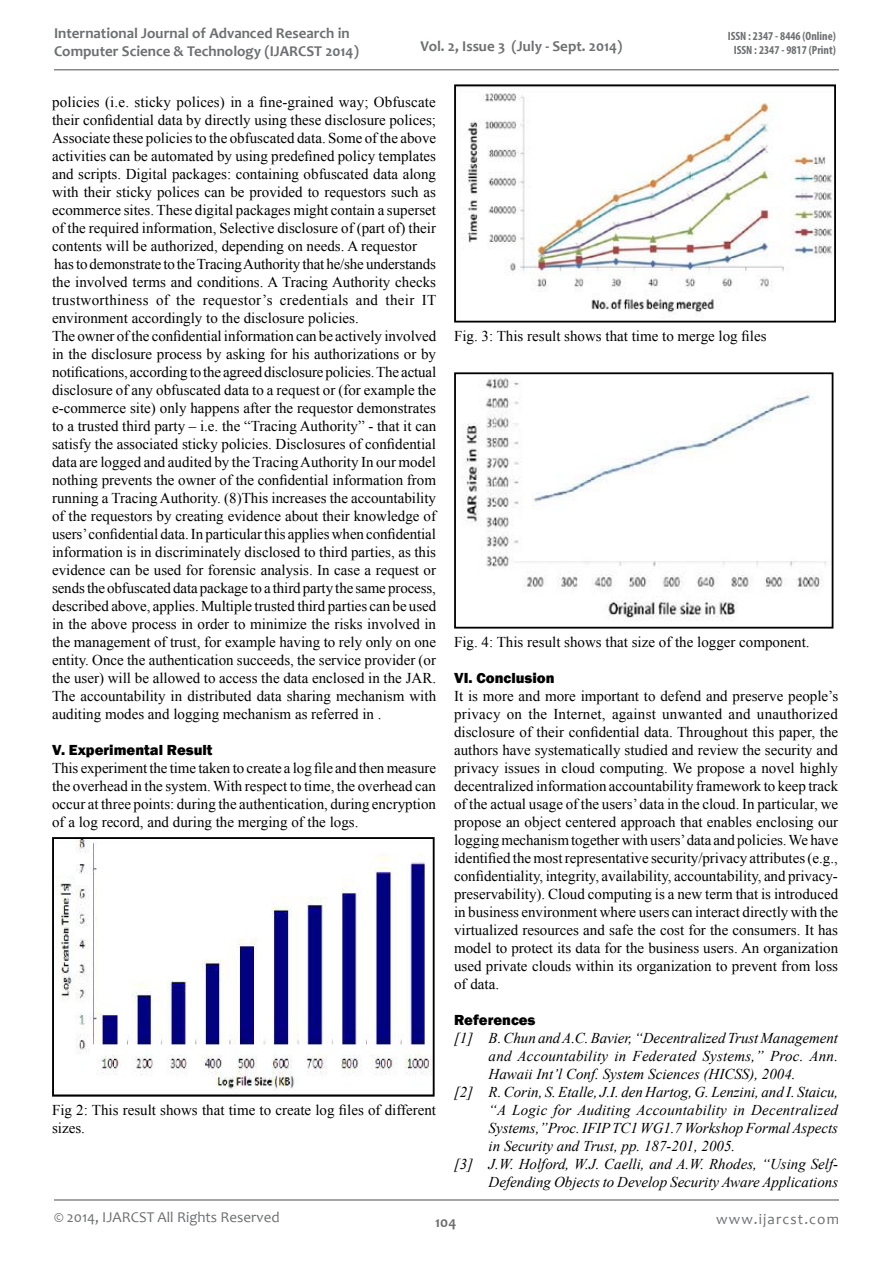
<style>
.page{position:relative;width:893px;height:1263px;background:#fff}
.page>*{position:absolute;margin:0;border:0;box-sizing:border-box;transform-origin:0 0}
.t1{font:15px/18px "Times New Roman";color:#000}
.t2{font:italic 15px "Times New Roman";color:#000}
.t3{font:700 15px/18px "Candara";color:#6d6f71}
.t4{font:800 15px "Franklin Gothic";color:#000}
.t5{font:15px "Candara";color:#6d6f71}
.t6{font:15px "Candara";letter-spacing:.075em;color:#6d6f71}
.t7{font:700 condensed 12px/14.4px "Myriad Pro";color:#6d6f71;text-align:center}
</style>
<div class="page">
<hr style="left:54px;top:1199px;width:785px;height:2px;background:#86888b">
<hr style="left:54px;top:69px;width:785px;height:2px;background:#86888b">
<img style="left:60px;top:840px;width:372px;height:249px">
<div style="left:52px;top:837px;width:383px;height:259px;border:2px solid #000"></div>
<img style="left:465px;top:93px;width:368px;height:220px">
<div style="left:454px;top:84px;width:382px;height:239px;border:2px solid #000"></div>
<img style="left:462px;top:378px;width:364px;height:241px">
<div style="left:454px;top:372px;width:379px;height:256px;border:2px solid #000"></div>
<p class="t3" style="left:54px;top:24px;width:306px">International Journal of Advanced Research in<br>Computer Science &amp; Technology (IJARCST 2014)</p>
<p class="t3" style="left:420px;top:36px;width:203px">Vol. 2, Issue 3 (July - Sept. 2014)</p>
<p class="t7" style="left:728px;top:28px;width:110px">ISSN : 2347 - 8446 (Online)<br>ISSN : 2347 - 9817 (Print)</p>
<p class="t1" style="left:52px;top:92px;width:386px">policies (i.e. sticky polices) in a fine-grained way; Obfuscate their confidential data by directly using these disclosure polices; Associate these policies to the obfuscated data. Some of the above activities can be automated by using predefined policy templates and scripts. Digital packages: containing obfuscated data along with their sticky polices can be provided to requestors such as ecommerce sites. These digital packages might contain a superset of the required information, Selective disclosure of (part of) their contents will be authorized, depending on needs. A requestor has to demonstrate to the Tracing Authority that he/she understands the involved terms and conditions. A Tracing Authority checks trustworthiness of the requestor’s credentials and their IT environment accordingly to the disclosure policies.<br>The owner of the confidential information can be actively involved in the disclosure process by asking for his authorizations or by notifications, according to the agreed disclosure policies. The actual disclosure of any obfuscated data to a request or (for example the e-commerce site) only happens after the requestor demonstrates to a trusted third party – i.e. the “Tracing Authority” - that it can satisfy the associated sticky policies. Disclosures of confidential data are logged and audited by the Tracing Authority In our model nothing prevents the owner of the confidential information from running a Tracing Authority. (8)This increases the accountability of the requestors by creating evidence about their knowledge of users’ confidential data. In particular this applies when confidential information is in discriminately disclosed to third parties, as this evidence can be used for forensic analysis. In case a request or sends the obfuscated data package to a third party the same process, described above, applies. Multiple trusted third parties can be used in the above process in order to minimize the risks involved in the management of trust, for example having to rely only on one entity. Once the authentication succeeds, the service provider (or the user) will be allowed to access the data enclosed in the JAR.<br>The accountability in distributed data sharing mechanism with auditing modes and logging mechanism as referred in .</p>
<p class="t4" style="left:52px;top:740px;width:162px">V. Experimental Result</p>
<p class="t1" style="left:52px;top:758px;width:385px;text-align:justify">This experiment the time taken to create a log file and then measure the overhead in the system. With respect to time, the overhead can occur at three points: during the authentication, during encryption of a log record, and during the merging of the logs.</p>
<p class="t1" style="left:52px;top:1100px;width:386px">Fig 2: This result shows that time to create log files of different sizes.</p>
<p class="t1" style="left:454px;top:326px;width:314px">Fig. 3: This result shows that time to merge log files</p>
<p class="t1" style="left:454px;top:632px;width:357px">Fig. 4: This result shows that size of the logger component.</p>
<p class="t4" style="left:454px;top:668px;width:102px">VI. Conclusion</p>
<p class="t1" style="left:454px;top:686px;width:386px;text-align:justify">It is more and more important to defend and preserve people’s privacy on the Internet, against unwanted and unauthorized disclosure of their confidential data. Throughout this paper, the authors have systematically studied and review the security and privacy issues in cloud computing. We propose a novel highly decentralized information accountability framework to keep track of the actual usage of the users’ data in the cloud. In particular, we propose an object centered approach that enables enclosing our logging mechanism together with users’ data and policies. We have identified the most representative security/privacy attributes (e.g., confidentiality, integrity, availability, accountability, and privacy&shy;preservability). Cloud computing is a new term that is introduced in business environment where users can interact directly with the virtualized resources and safe the cost for the consumers. It has model to protect its data for the business users. An organization used private clouds within its organization to prevent from loss of data.</p>
<p class="t4" style="left:454px;top:1010px;width:83px">References</p>
<p class="t2" style="left:454px;top:1027px;width:385px">[1] B. Chun and A.C. Bavier, “Decentralized Trust Management</p>
<p class="t2" style="left:489px;top:1045px;width:351px">and Accountability in Federated Systems,” Proc. Ann.</p>
<p class="t2" style="left:489px;top:1063px;width:309px">Hawaii Int’l Conf. System Sciences (HICSS), 2004.</p>
<p class="t2" style="left:454px;top:1081px;width:386px">[2] R. Corin, S. Etalle, J.I. den Hartog, G. Lenzini, and I. Staicu,</p>
<p class="t2" style="left:489px;top:1099px;width:351px">“A Logic for Auditing Accountability in Decentralized</p>
<p class="t2" style="left:489px;top:1117px;width:351px">Systems,”Proc. IFIP TC1 WG1.7 Workshop Formal Aspects</p>
<p class="t2" style="left:489px;top:1135px;width:248px">in Security and Trust, pp. 187-201, 2005.</p>
<p class="t2" style="left:454px;top:1153px;width:386px">[3] J.W. Holford, W.J. Caelli, and A.W. Rhodes, “Using Self-</p>
<p class="t2" style="left:489px;top:1171px;width:351px">Defending Objects to Develop Security Aware Applications</p>
<p class="t5" style="left:54px;top:1207px;width:227px">© 2014, IJARCST All Rights Reserved</p>
<p class="t6" style="left:716px;top:1210px;width:124px">www.ijarcst.com</p>
<p class="t3" style="left:435px;top:1213px;width:23px">104</p>
</div>
